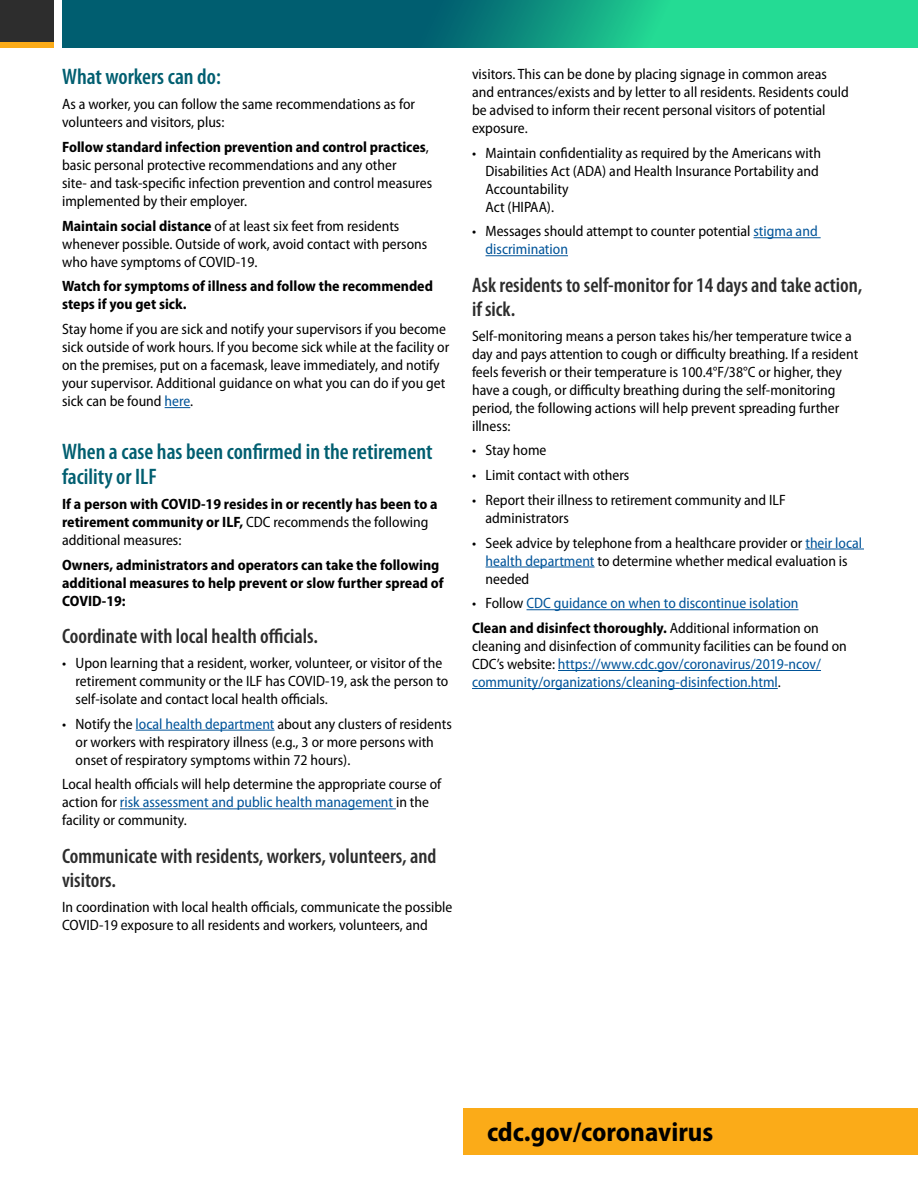
<style>
.page{position:relative;width:918px;height:1188px;background:#fff}
.page>*{position:absolute;margin:0;border:0;box-sizing:border-box;transform-origin:0 0}
.BOTTOM_LINK_For_more{font:700 semi-condensed 27px "Myriad Pro";color:#000}
.H2_headers__with_mai{font:600 condensed 22.5px/25.5px "Myriad Pro";color:#005e70}
.t1{font:600 condensed 21px/24px "Myriad Pro";color:#2d2d2d}
.p_myriad{font:semi-condensed 15px/18px "Myriad Pro";color:#000}
.L1_myriad_list_bulle{font:semi-condensed 15px/18px "Myriad Pro";color:#000}
.p_myriad-2{font:700 semi-condensed 15px/18px "Myriad Pro";color:#000}
.L1_myriad_list_bulle-2{font:semi-condensed 15px "Myriad Pro";color:#005499}
.s1{font-weight:700}
.s2{color:#005499}
.s3{font-weight:400}
.s4{color:#000}
</style>
<div class="page">
<div style="left:0;top:41px;width:54px;height:7px;background:#fbab18"></div>
<div style="left:0;top:0;width:54px;height:41px;background:#2d2d2d"></div>
<svg style="left:62px;top:0;width:856px;height:47px"></svg>
<svg style="left:165px;top:407px;width:25px;height:1px"></svg>
<hr style="left:136px;top:730px;width:139px;height:1px;background:#005499">
<hr style="left:120px;top:808px;width:276px;height:1px;background:#005499">
<hr style="left:754px;top:237px;width:67px;height:1px;background:#005499">
<hr style="left:486px;top:255px;width:82px;height:1px;background:#005499">
<hr style="left:805px;top:549px;width:59px;height:1px;background:#005499">
<hr style="left:486px;top:567px;width:109px;height:1px;background:#005499">
<hr style="left:527px;top:609px;width:272px;height:1px;background:#005499">
<hr style="left:558px;top:670px;width:263px;height:1px;background:#005499">
<hr style="left:472px;top:688px;width:306px;height:1px;background:#005499">
<div style="left:463px;top:1108px;width:455px;height:47px;background:#fbab18"></div>
<h2 class="H2_headers__with_mai" style="left:62px;top:65px;width:160px">What workers can do:</h2>
<p class="p_myriad" style="left:62px;top:95px;width:354px">As a worker, you can follow the same recommendations as for volunteers and visitors, plus:</p>
<p class="p_myriad" style="left:62px;top:138px;width:372px"><span class="s1">Follow standard infection prevention and control practices</span>, basic personal protective recommendations and any other<br>site- and task-specific infection prevention and control measures implemented by their employer.</p>
<p class="p_myriad" style="left:62px;top:217px;width:367px"><span class="s1">Maintain social distance</span> of at least six feet from residents whenever possible. Outside of work, avoid contact with persons who have symptoms of COVID-19.</p>
<p class="p_myriad-2" style="left:62px;top:278px;width:372px">Watch for symptoms of illness and follow the recommended steps if you get sick.</p>
<p class="p_myriad" style="left:62px;top:320px;width:389px">Stay home if you are sick and notify your supervisors if you become sick outside of work hours. If you become sick while at the facility or on the premises, put on a facemask, leave immediately, and notify your supervisor. Additional guidance on what you can do if you get sick can be found <span class="s2">here</span>.</p>
<h2 class="H2_headers__with_mai" style="left:62px;top:439px;width:372px">When a case has been confirmed in the retirement facility or ILF</h2>
<p class="p_myriad-2" style="left:62px;top:495px;width:377px">If a person with COVID-19 resides in or recently has been to a retirement community or ILF, <span class="s3">CDC recommends the following additional measures:</span></p>
<p class="p_myriad-2" style="left:62px;top:556px;width:383px">Owners, administrators and operators can take the following additional measures to help prevent or slow further spread of<br>COVID-19:</p>
<h3 class="t1" style="left:62px;top:625px;width:257px">Coordinate with local health officials.</h3>
<p class="L1_myriad_list_bulle" style="left:76px;top:654px;width:374px;text-indent:-14px">• Upon learning that a resident, worker, volunteer, or visitor of the retirement community or the ILF has COVID-19, ask the person to self-isolate and contact local health officials.</p>
<p class="L1_myriad_list_bulle" style="left:76px;top:715px;width:378px;text-indent:-14px">• Notify the <span class="s2">local health department</span> about any clusters of residents or workers with respiratory illness (e.g., 3 or more persons with onset of respiratory symptoms within 72 hours).</p>
<p class="p_myriad" style="left:62px;top:776px;width:381px">Local health officials will help determine the appropriate course of action for <span class="s2">risk assessment and public health management</span> in the facility or community.</p>
<h3 class="t1" style="left:62px;top:844px;width:376px">Communicate with residents, workers, volunteers, and visitors.</h3>
<p class="p_myriad" style="left:62px;top:898px;width:392px">In coordination with local health officials, communicate the possible<br>COVID-19 exposure to all residents and workers, volunteers, and</p>
<p class="p_myriad" style="left:472px;top:65px;width:378px">visitors. This can be done by placing signage in common areas and entrances/exists and by letter to all residents. Residents could be advised to inform their recent personal visitors of potential exposure.</p>
<p class="L1_myriad_list_bulle" style="left:486px;top:144px;width:337px;text-indent:-14px">• Maintain confidentiality as required by the Americans with Disabilities Act (ADA) and Health Insurance Portability and Accountability<br>Act (HIPAA).</p>
<p class="L1_myriad_list_bulle" style="left:486px;top:223px;width:334px;text-indent:-14px">• Messages should attempt to counter potential <span class="s2">stigma and discrimination</span></p>
<h3 class="t1" style="left:472px;top:273px;width:392px">Ask residents to self-monitor for 14 days and take action, if sick.</h3>
<p class="p_myriad" style="left:472px;top:327px;width:388px">Self-monitoring means a person takes his/her temperature twice a day and pays attention to cough or difficulty breathing. If a resident feels feverish or their temperature is 100.4°F/38°C or higher, they have a cough, or difficulty breathing during the self-monitoring period, the following actions will help prevent spreading further illness:</p>
<p class="L1_myriad_list_bulle" style="left:472px;top:442px;width:76px">• Stay home</p>
<p class="L1_myriad_list_bulle" style="left:472px;top:466px;width:159px">• Limit contact with others</p>
<p class="L1_myriad_list_bulle" style="left:486px;top:491px;width:302px;text-indent:-14px">• Report their illness to retirement community and ILF administrators</p>
<p class="L1_myriad_list_bulle" style="left:486px;top:534px;width:378px;text-indent:-14px">• Seek advice by telephone from a healthcare provider or <span class="s2">their local health department</span> to determine whether medical evaluation is needed</p>
<p class="L1_myriad_list_bulle-2" style="left:472px;top:595px;width:328px"><span class="s4">• Follow</span> CDC guidance on when to discontinue isolation</p>
<p class="p_myriad" style="left:472px;top:619px;width:376px"><span class="s1">Clean and disinfect thoroughly.</span> Additional information on cleaning and disinfection of community facilities can be found on CDC’s website: <span class="s2">https://www.cdc.gov/coronavirus/2019-ncov/ community/organizations/cleaning-disinfection.html</span>.</p>
<p class="BOTTOM_LINK_For_more" style="left:487px;top:1117px;width:228px">cdc.gov/coronavirus</p>
</div>
